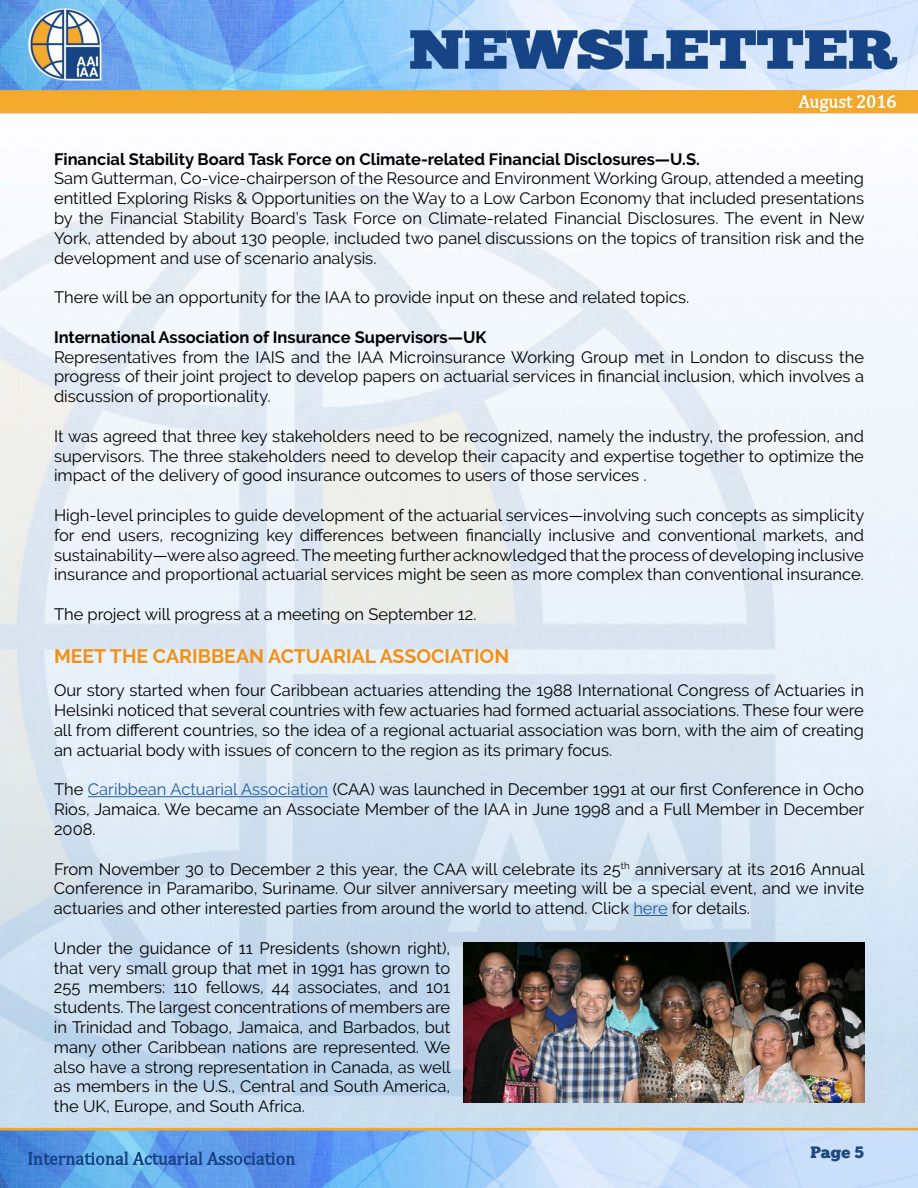
<style>
.page{position:relative;width:918px;height:1188px;background:#fff}
.page>*{position:absolute;margin:0;border:0;box-sizing:border-box;transform-origin:0 0}
.t1{font:700 19.5px "Raleway";color:#f29118}
.t2{font:16.5px/19.8px "Raleway";color:#000;text-align:justify}
.t3{font:700 16.5px "Raleway";color:#000}
.t4{font:16.5px "Chunk Five";color:#1f497d}
.s1{color:#215e9e}
</style>
<div class="page">
<img style="left:0;top:0;width:918px;height:1188px">
<hr style="left:88px;top:796px;width:240px;height:1px;background:#215e9e">
<hr style="left:633px;top:915px;width:35px;height:1px;background:#215e9e">
<img style="left:464px;top:942px;width:400px;height:160px">
<p class="t3" style="left:54px;top:149px;width:647px">Financial Stability Board Task Force on Climate-related Financial Disclosures—U.S.</p>
<p class="t2" style="left:54px;top:169px;width:812px">Sam Gutterman, Co-vice-chairperson of the Resource and Environment Working Group, attended a meeting entitled Exploring Risks &amp; Opportunities on the Way to a Low Carbon Economy that included presentations by the Financial Stability Board’s Task Force on Climate-related Financial Disclosures. The event in New York, attended by about 130 people, included two panel discussions on the topics of transition risk and the development and use of scenario analysis.</p>
<p class="t2" style="left:54px;top:287px;width:637px">There will be an opportunity for the IAA to provide input on these and related topics.</p>
<p class="t3" style="left:54px;top:328px;width:434px">International Association of Insurance Supervisors—UK</p>
<p class="t2" style="left:54px;top:347px;width:812px">Representatives from the IAIS and the IAA Microinsurance Working Group met in London to discuss the progress of their joint project to develop papers on actuarial services in financial inclusion, which involves a discussion of proportionality.</p>
<p class="t2" style="left:54px;top:426px;width:812px">It was agreed that three key stakeholders need to be recognized, namely the industry, the profession, and supervisors. The three stakeholders need to develop their capacity and expertise together to optimize the impact of the delivery of good insurance outcomes to users of those services .</p>
<p class="t2" style="left:54px;top:505px;width:812px">High-level principles to guide development of the actuarial services—involving such concepts as simplicity for end users, recognizing key differences between financially inclusive and conventional markets, and sustainability—were also agreed. The meeting further acknowledged that the process of developing inclusive insurance and proportional actuarial services might be seen as more complex than conventional insurance.</p>
<p class="t2" style="left:54px;top:604px;width:424px">The project will progress at a meeting on September 12.</p>
<p class="t1" style="left:54px;top:645px;width:457px">MEET THE CARIBBEAN ACTUARIAL ASSOCIATION</p>
<p class="t2" style="left:54px;top:681px;width:812px">Our story started when four Caribbean actuaries attending the 1988 International Congress of Actuaries in Helsinki noticed that several countries with few actuaries had formed actuarial associations. These four were all from different countries, so the idea of a regional actuarial association was born, with the aim of creating an actuarial body with issues of concern to the region as its primary focus.</p>
<p class="t2" style="left:54px;top:780px;width:812px">The <span class="s1">Caribbean Actuarial Association</span> (CAA) was launched in December 1991 at our first Conference in Ocho Rios, Jamaica. We became an Associate Member of the IAA in June 1998 and a Full Member in December 2008.</p>
<p class="t2" style="left:54px;top:859px;width:812px">From November 30 to December 2 this year, the CAA will celebrate its 25<sup>th</sup> anniversary at its 2016 Annual Conference in Paramaribo, Suriname. Our silver anniversary meeting will be a special event, and we invite actuaries and other interested parties from around the world to attend. Click <span class="s1">here</span> for details.</p>
<p class="t2" style="left:54px;top:938px;width:398px">Under the guidance of 11 Presidents (shown right), that very small group that met in 1991 has grown to 255 members: 110 fellows, 44 associates, and 101 students. The largest concentrations of members are in Trinidad and Tobago, Jamaica, and Barbados, but many other Caribbean nations are represented. We also have a strong representation in Canada, as well as members in the U.S., Central and South America, the UK, Europe, and South Africa.</p>
<p class="t4" style="left:810px;top:1143px;width:55px">Page 5</p>
</div>
